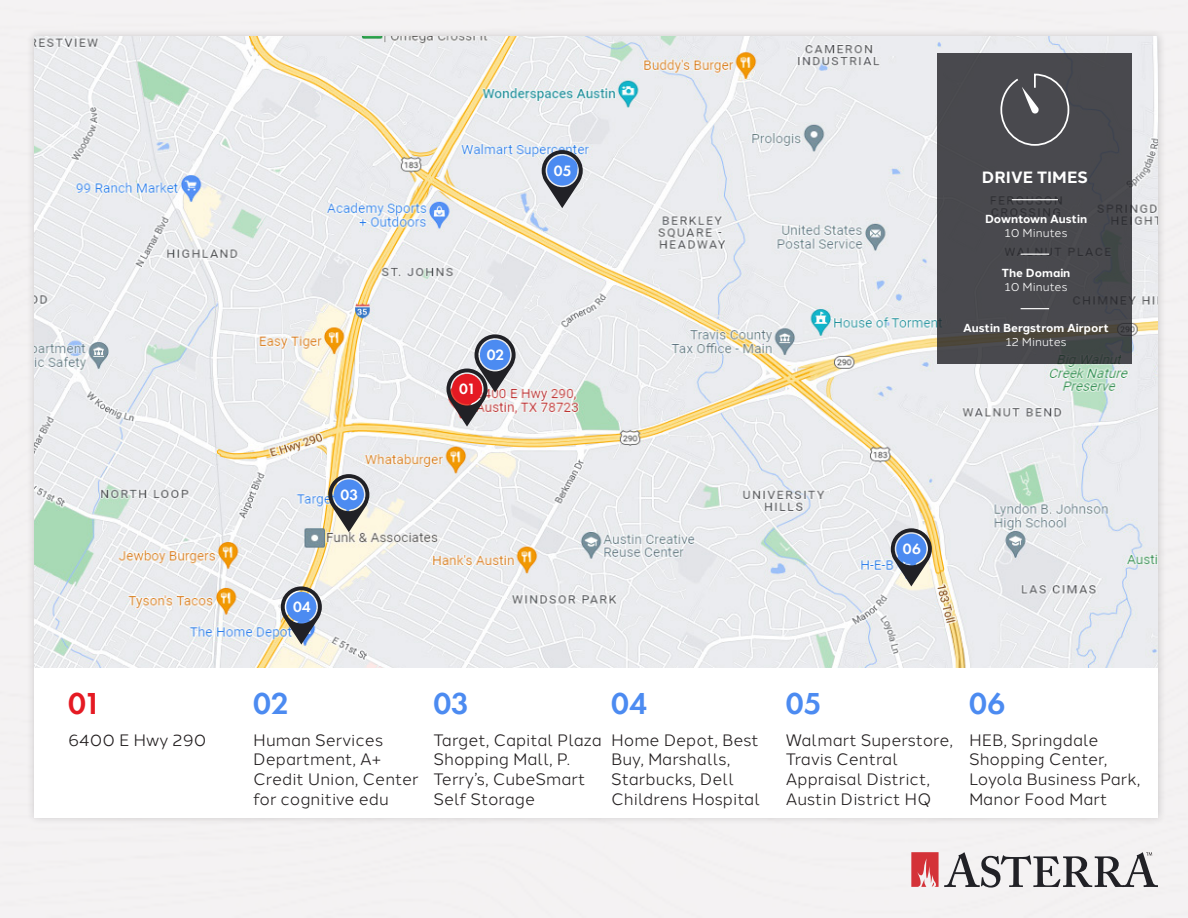
<style>
.page{position:relative;width:1188px;height:918px;background:#fff}
.page>*{position:absolute;margin:0;border:0;box-sizing:border-box;transform-origin:0 0}
.t1{font:600 31.5px "Futura PT";color:#4c8bf1}
.t2{font:600 31.5px "Futura PT";color:#e51a23}
.t3{font:16.5px "Halcom";color:#231f20}
.t4{font:700 16.35px "Halcom";color:#fff}
.t5{font:600 15.6px "Futura PT";color:#fff}
.t6{font:700 11.7px "Halcom";color:#fff}
.t7{font:11.7px "Halcom";color:#fff}
</style>
<div class="page">
<div style="left:26px;top:28px;width:1140px;height:797px;background:#231f20;opacity:.2"></div>
<img style="left:34px;top:36px;width:1124px;height:632px">
<svg style="left:911px;top:852px;width:247px;height:36px"></svg>
<div style="left:34px;top:668px;width:1124px;height:149px;background:#fff"></div>
<svg style="left:446px;top:334px;width:70px;height:93px;background:#b99b9f"></svg>
<div style="left:480px;top:340px;width:30px;height:30px;background:#4c8bf1;border-radius:50%"></div>
<div style="left:937px;top:53px;width:195px;height:310px;background:#49494e"></div>
<hr style="left:1012px;top:199px;width:46px;height:1px;background:#fff">
<svg style="left:1021px;top:254px;width:28px;height:1px"></svg>
<svg style="left:1021px;top:308px;width:28px;height:1px"></svg>
<svg style="left:1000px;top:73px;width:70px;height:73px"></svg>
<svg style="left:328px;top:474px;width:41px;height:58px;background:#9c9787"></svg>
<div style="left:334px;top:479px;width:30px;height:31px;background:#4c8bf1;border-radius:50%"></div>
<svg style="left:281px;top:586px;width:41px;height:59px;background:#929493"></svg>
<div style="left:286px;top:592px;width:30px;height:30px;background:#4c8bf1;border-radius:50%"></div>
<svg style="left:542px;top:150px;width:41px;height:58px;background:#91949b"></svg>
<div style="left:547px;top:155px;width:30px;height:31px;background:#4c8bf1;border-radius:50%"></div>
<svg style="left:891px;top:528px;width:41px;height:58px;background:#989793"></svg>
<div style="left:896px;top:534px;width:30px;height:30px;background:#4c8bf1;border-radius:50%"></div>
<p class="t5" style="left:341px;top:485px;width:19px">03</p>
<p class="t5" style="left:293px;top:597px;width:19px">04</p>
<p class="t5" style="left:554px;top:161px;width:19px">05</p>
<p class="t5" style="left:459px;top:379px;width:18px">01</p>
<p class="t5" style="left:487px;top:345px;width:19px">02</p>
<p class="t4" style="left:982px;top:164px;width:107px">DRIVE TIMES</p>
<p class="t6" style="left:985px;top:209px;width:104px">Downtown Austin</p>
<p class="t7" style="left:1005px;top:223px;width:64px">10 Minutes</p>
<p class="t6" style="left:1002px;top:264px;width:70px">The Domain</p>
<p class="t7" style="left:1005px;top:278px;width:64px">10 Minutes</p>
<p class="t6" style="left:963px;top:318px;width:147px">Austin Bergstrom Airport</p>
<p class="t7" style="left:1006px;top:332px;width:62px">12 Minutes</p>
<p class="t5" style="left:903px;top:539px;width:20px">06</p>
<p class="t2" style="left:68px;top:684px;width:35px">01</p>
<p class="t1" style="left:253px;top:684px;width:37px">02</p>
<p class="t1" style="left:433px;top:684px;width:37px">03</p>
<p class="t1" style="left:611px;top:684px;width:37px">04</p>
<p class="t1" style="left:786px;top:684px;width:37px">05</p>
<p class="t1" style="left:969px;top:684px;width:38px">06</p>
<p class="t3" style="left:68px;top:727px;width:140px">6400 E Hwy 290</p>
<p class="t3" style="left:611px;top:727px;width:149px">Home Depot, Best</p>
<p class="t3" style="left:611px;top:746px;width:121px">Buy, Marshalls,</p>
<p class="t3" style="left:611px;top:766px;width:124px">Starbucks, Dell</p>
<p class="t3" style="left:611px;top:786px;width:150px">Childrens Hospital</p>
<p class="t3" style="left:433px;top:727px;width:170px">Target, Capital Plaza</p>
<p class="t3" style="left:433px;top:746px;width:138px">Shopping Mall, P.</p>
<p class="t3" style="left:433px;top:766px;width:154px">Terry’s, CubeSmart</p>
<p class="t3" style="left:433px;top:786px;width:103px">Self Storage</p>
<p class="t3" style="left:253px;top:727px;width:131px">Human Services</p>
<p class="t3" style="left:253px;top:746px;width:130px">Department, A+</p>
<p class="t3" style="left:253px;top:766px;width:167px">Credit Union, Center</p>
<p class="t3" style="left:253px;top:786px;width:137px">for cognitive edu</p>
<p class="t3" style="left:786px;top:727px;width:169px">Walmart Superstore,</p>
<p class="t3" style="left:786px;top:746px;width:114px">Travis Central</p>
<p class="t3" style="left:786px;top:766px;width:146px">Appraisal District,</p>
<p class="t3" style="left:786px;top:786px;width:147px">Austin District HQ</p>
<p class="t3" style="left:969px;top:727px;width:131px">HEB, Springdale</p>
<p class="t3" style="left:969px;top:746px;width:140px">Shopping Center,</p>
<p class="t3" style="left:969px;top:766px;width:173px">Loyola Business Park,</p>
<p class="t3" style="left:969px;top:786px;width:140px">Manor Food Mart</p>
</div>
